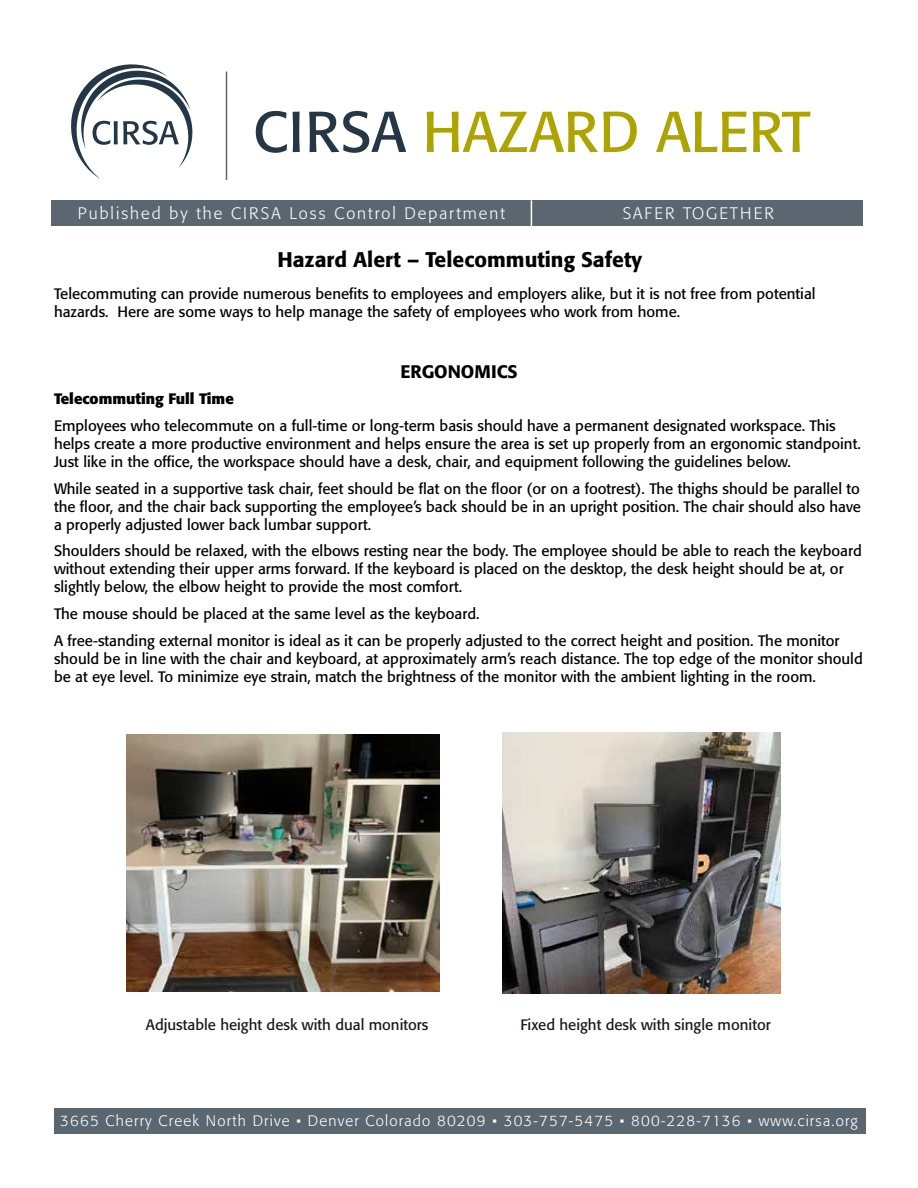
<style>
.page{position:relative;width:918px;height:1188px;background:#fff}
.page>*{position:absolute;margin:0;border:0;box-sizing:border-box;transform-origin:0 0}
.t1{font:57px "Formata";color:#ada400}
.t2{font:500 21px "Formata";color:#000}
.t3{font:500 18px "Formata";color:#000}
.t4{font:300 16.5px "Formata";letter-spacing:.12em;color:#fff}
.t5{font:15px/18px "Formata";color:#000}
.t6{font:300 15px "Formata";letter-spacing:.08em;color:#fff}
.t7{font:15px "Formata";color:#1f1617}
.t8{font:700 15px "Formata";color:#000}
.s1{color:#253746}
</style>
<div class="page">
<hr style="left:226px;top:72px;width:1px;height:108px;background:#5b6770">
<div style="left:52px;top:200px;width:811px;height:26px;background:#5b6770"></div>
<div style="left:54px;top:1108px;width:812px;height:26px;background:#5b6770"></div>
<hr style="left:531px;top:200px;width:1px;height:33px;background:#fff">
<svg style="left:71px;top:64px;width:121px;height:115px"></svg>
<img style="left:502px;top:732px;width:278px;height:262px">
<img style="left:126px;top:734px;width:314px;height:257px">
<h1 class="t1" style="left:253px;top:97px;width:559px"><span class="s1">CIRSA</span> HAZARD ALERT</h1>
<p class="t4" style="left:78px;top:203px;width:429px">Published by the CIRSA Loss Control Department</p>
<p class="t4" style="left:623px;top:204px;width:152px">SAFER TOGETHER</p>
<h2 class="t2" style="left:278px;top:247px;width:366px">Hazard Alert – Telecommuting Safety</h2>
<p class="t5" style="left:54px;top:285px;width:763px">Telecommuting can provide numerous benefits to employees and employers alike, but it is not free from potential hazards. Here are some ways to help manage the safety of employees who work from home.</p>
<p class="t3" style="left:400px;top:360px;width:119px">ERGONOMICS</p>
<p class="t8" style="left:54px;top:390px;width:181px">Telecommuting Full Time</p>
<p class="t5" style="left:54px;top:417px;width:808px">Employees who telecommute on a full-time or long-term basis should have a permanent designated workspace. This helps create a more productive environment and helps ensure the area is set up properly from an ergonomic standpoint.<br>Just like in the office, the workspace should have a desk, chair, and equipment following the guidelines below.</p>
<p class="t5" style="left:54px;top:479px;width:809px;text-align:justify">While seated in a supportive task chair, feet should be flat on the floor (or on a footrest). The thighs should be parallel to the floor, and the chair back supporting the employee’s back should be in an upright position. The chair should also have a properly adjusted lower back lumbar support.</p>
<p class="t5" style="left:54px;top:542px;width:809px">Shoulders should be relaxed, with the elbows resting near the body. The employee should be able to reach the keyboard without extending their upper arms forward. If the keyboard is placed on the desktop, the desk height should be at, or slightly below, the elbow height to provide the most comfort.</p>
<p class="t5" style="left:54px;top:600px;width:787px;line-height:26.7px">The mouse should be placed at the same level as the keyboard.<br>A free-standing external monitor is ideal as it can be properly adjusted to the correct height and position. The monitor</p>
<p class="t5" style="left:54px;top:649px;width:810px">should be in line with the chair and keyboard, at approximately arm’s reach distance. The top edge of the monitor should be at eye level. To minimize eye strain, match the brightness of the monitor with the ambient lighting in the room.</p>
<p class="t7" style="left:146px;top:1016px;width:284px">Adjustable height desk with dual monitors</p>
<p class="t7" style="left:520px;top:1016px;width:252px">Fixed height desk with single monitor</p>
<p class="t6" style="left:60px;top:1112px;width:799px">3665 Cherry Creek North Drive • Denver Colorado 80209 • 303-757-5475 • 800-228-7136 • www.cirsa.org</p>
</div>
